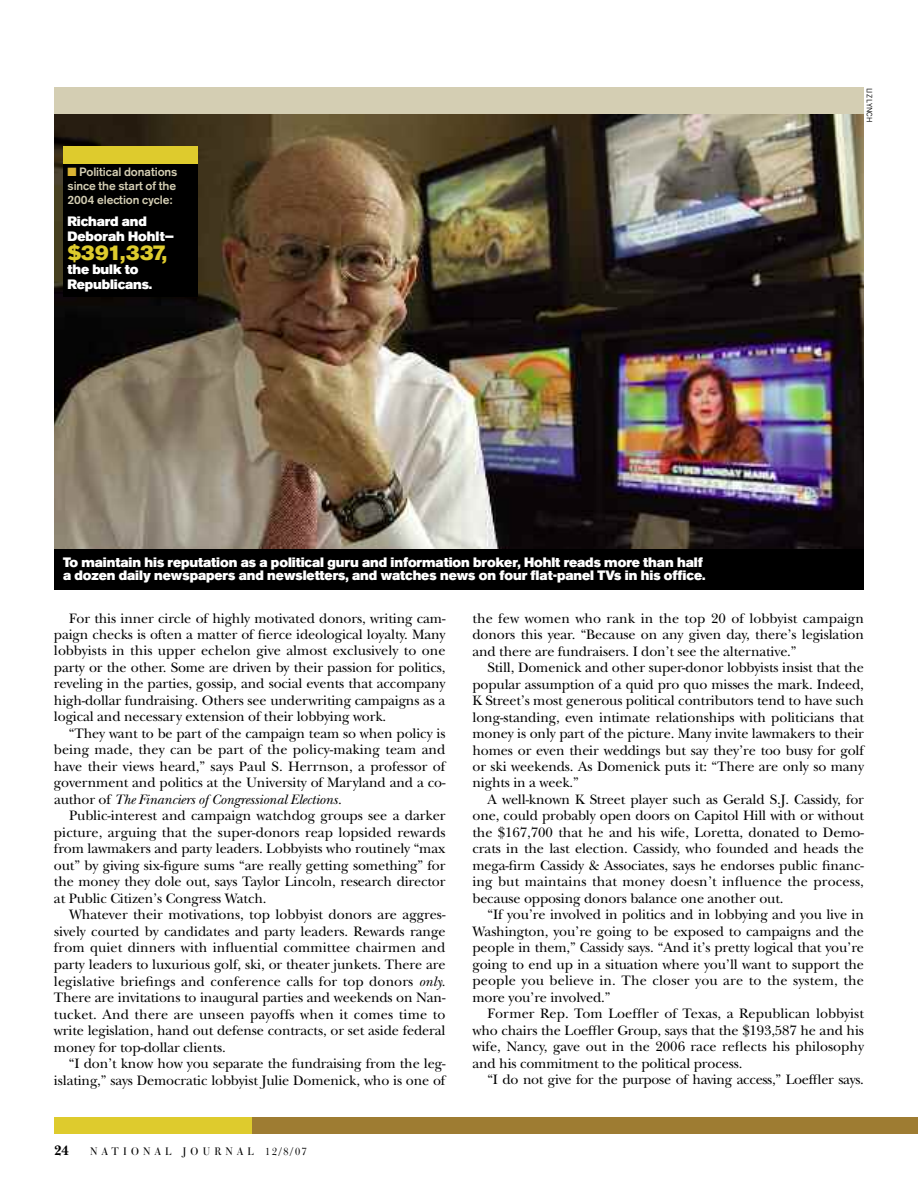
<style>
.page{position:relative;width:918px;height:1188px;background:#fff}
.page>*{position:absolute;margin:0;border:0;box-sizing:border-box;transform-origin:0 0}
.t1{font:21px "Akzidenz Grotesk BE Super";letter-spacing:-.015em;color:#decb2d}
.t2{font:14.25px/16.5px "New Baskerville";letter-spacing:-.01em;color:#000;text-align:justify}
.t3{font:700 14.25px "New Baskerville";color:#000}
.t4{font:13.5px/15px "Akzidenz Grotesk BE Super";letter-spacing:-.005em;color:#fff}
.t5{font:500 12px/13.6px "Akzidenz Grotesk BE";letter-spacing:-.005em;color:#d4ceb3;text-align:justify}
.t6{font:10.5px "Bulmer BT";letter-spacing:.4em;color:#000}
.t7{font:7.5px "News Gothic BT";letter-spacing:-.005em;color:#000}
.s1{color:#dab434}
.s2{font-style:italic}
</style>
<div class="page">
<div style="left:54px;top:1118px;width:864px;height:16px;background:#9e7c32"></div>
<div style="left:54px;top:1118px;width:198px;height:16px;background:#decb2d"></div>
<img style="left:54px;top:114px;width:810px;height:435px">
<div style="left:54px;top:87px;width:810px;height:27px;background:#d4ceb3"></div>
<div style="left:54px;top:549px;width:810px;height:41px;background:#000"></div>
<div style="left:63px;top:163px;width:135px;height:134px;background:#000"></div>
<div style="left:63px;top:146px;width:135px;height:18px;background:#decb2d"></div>
<p class="t5" style="left:67px;top:166px;width:112px"><span class="s1">■</span> Political donations since the start of the 2004 election cycle:</p>
<p class="t4" style="left:68px;top:215px;width:108px">Richard and<br>Deborah Hohlt—</p>
<h1 class="t1" style="left:68px;top:245px;width:101px">$391,337,</h1>
<p class="t4" style="left:68px;top:263px;width:86px">the bulk to<br>Republicans.</p>
<p class="t4" style="left:63px;top:556px;width:644px;line-height:13.5px">To maintain his reputation as a political guru and information broker, Hohlt reads more than half a dozen daily newspapers and newsletters, and watches news on four flat-panel TVs in his office.</p>
<p class="t7" style="left:872px;top:88px;width:36px;rotate:90deg">LIZ LYNCH</p>
<p class="t2" style="left:54px;top:612px;width:393px;text-indent:15px">For this inner circle of highly motivated donors, writing cam&shy;paign checks is often a matter of fierce ideological loyalty. Many lobbyists in this upper echelon give almost exclusively to one party or the other. Some are driven by their passion for politics, reveling in the parties, gossip, and social events that accompany high-dollar fundraising. Others see underwriting campaigns as a logical and necessary extension of their lobbying work.</p>
<p class="t2" style="left:54px;top:727px;width:393px;text-indent:15px">“They want to be part of the campaign team so when policy is being made, they can be part of the policy-making team and have their views heard,” says Paul S. Herrnson, a professor of government and politics at the University of Maryland and a co&shy;author of <span class="s2">The Financiers of Congressional Elections.</span></p>
<p class="t2" style="left:54px;top:810px;width:393px;text-indent:15px">Public-interest and campaign watchdog groups see a darker picture, arguing that the super-donors reap lopsided rewards from lawmakers and party leaders. Lobbyists who routinely “max out” by giving six-figure sums “are really getting something” for the money they dole out, says Taylor Lincoln, research director at Public Citizen’s Congress Watch.</p>
<p class="t2" style="left:54px;top:909px;width:393px;text-indent:15px">Whatever their motivations, top lobbyist donors are aggres&shy;sively courted by candidates and party leaders. Rewards range from quiet dinners with influential committee chairmen and party leaders to luxurious golf, ski, or theater junkets. There are legislative briefings and conference calls for top donors <span class="s2">only.<br></span>There are invitations to inaugural parties and weekends on Nan&shy;tucket. And there are unseen payoffs when it comes time to write legislation, hand out defense contracts, or set aside federal money for top-dollar clients.</p>
<p class="t2" style="left:54px;top:1057px;width:393px;text-align:right">“I don’t know how you separate the fundraising from the leg&shy;islating,” says Democratic lobbyist Julie Domenick, who is one of</p>
<p class="t3" style="left:54px;top:1142px;width:16px">24</p>
<p class="t6" style="left:90px;top:1147px;width:218px">NATIONAL JOURNAL 12/8/07</p>
<p class="t2" style="left:472px;top:612px;width:393px">the few women who rank in the top 20 of lobbyist campaign donors this year. “Because on any given day, there’s legislation and there are fundraisers. I don’t see the alternative.”</p>
<p class="t2" style="left:472px;top:661px;width:393px;text-indent:15px">Still, Domenick and other super-donor lobbyists insist that the popular assumption of a quid pro quo misses the mark. Indeed, K Street’s most generous political contributors tend to have such long-standing, even intimate relationships with politicians that money is only part of the picture. Many invite lawmakers to their homes or even their weddings but say they’re too busy for golf or ski weekends. As Domenick puts it: “There are only so many nights in a week.”</p>
<p class="t2" style="left:472px;top:793px;width:393px;text-indent:15px">A well-known K Street player such as Gerald S.J. Cassidy, for one, could probably open doors on Capitol Hill with or without the $167,700 that he and his wife, Loretta, donated to Demo&shy;crats in the last election. Cassidy, who founded and heads the mega-firm Cassidy &amp; Associates, says he endorses public financ&shy;ing but maintains that money doesn’t influence the process, because opposing donors balance one another out.</p>
<p class="t2" style="left:472px;top:909px;width:393px;text-indent:15px">“If you’re involved in politics and in lobbying and you live in Washington, you’re going to be exposed to campaigns and the people in them,” Cassidy says. “And it’s pretty logical that you’re going to end up in a situation where you’ll want to support the people you believe in. The closer you are to the system, the more you’re involved.”</p>
<p class="t2" style="left:472px;top:1008px;width:393px;text-indent:15px">Former Rep. Tom Loeffler of Texas, a Republican lobbyist who chairs the Loeffler Group, says that the $193,587 he and his wife, Nancy, gave out in the 2006 race reflects his philosophy and his commitment to the political process.</p>
<p class="t2" style="left:487px;top:1074px;width:378px">“I do not give for the purpose of having access,” Loeffler says.</p>
</div>
